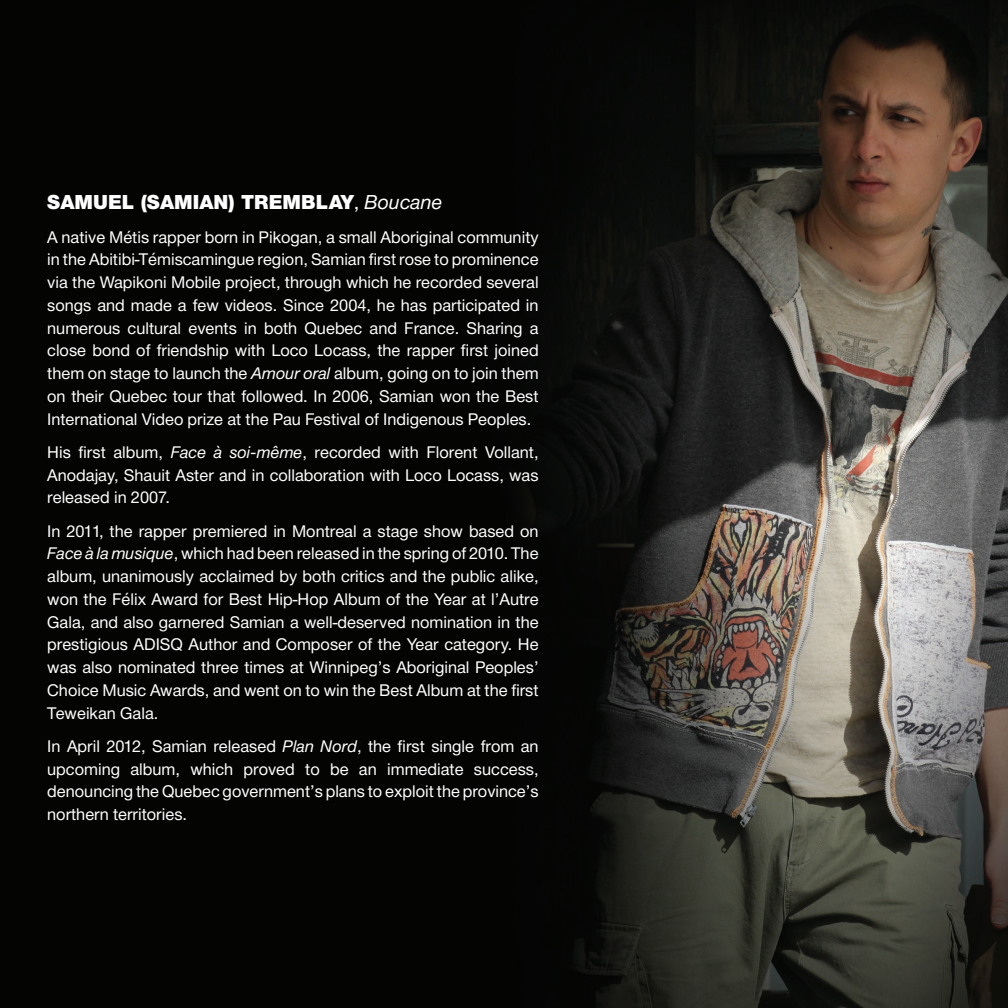
<style>
.page{position:relative;width:1008px;height:1008px;background:#fff}
.page>*{position:absolute;margin:0;border:0;box-sizing:border-box;transform-origin:0 0}
.t1{font:21px "NH95";color:#fff}
.t2{font:21px "NH56";color:#fff}
.t3{font:17.5px/22.8px "NH55";color:#fff;text-align:justify}
.s1{font-family:"NH55"}
.s2{font-family:"NH56"}
</style>
<div class="page">
<img style="left:0;top:0;width:1008px;height:1008px">
<p class="t1" style="left:47px;top:188px;width:29px">SAMUEL</p>
<p class="t1" style="left:141px;top:188px;width:34px">(SAMIAN</p>
<p class="t1" style="left:228px;top:188px;width:41px">) TREMBLAY</p>
<p class="t2" style="left:354px;top:188px;width:90px"><span class="s1">,</span> Boucane</p>
<p class="t3" style="left:47px;top:227px;width:493px">A native Métis rapper born in Pikogan, a small Aboriginal community in the Abitibi-Témiscamingue region, Samian first rose to prominence via the Wapikoni Mobile project, through which he recorded several songs and made a few videos. Since 2004, he has participated in numerous cultural events in both Quebec and France. Sharing a close bond of friendship with Loco Locass, the rapper first joined them on stage to launch the <span class="s2">Amour oral</span> album, going on to join them on their Quebec tour that followed. In 2006, Samian won the Best International Video prize at the Pau Festival of Indigenous Peoples.</p>
<p class="t3" style="left:47px;top:442px;width:493px">His first album, <span class="s2">Face à soi-même</span>, recorded with Florent Vollant, Anodajay, Shauit Aster and in collaboration with Loco Locass, was released in 2007.</p>
<p class="t3" style="left:47px;top:521px;width:493px">In 2011, the rapper premiered in Montreal a stage show based on <span class="s2">Face à la musique</span>, which had been released in the spring of 2010. The album, unanimously acclaimed by both critics and the public alike, won the Félix Award for Best Hip-Hop Album of the Year at l’Autre Gala, and also garnered Samian a well-deserved nomination in the prestigious ADISQ Author and Composer of the Year category. He was also nominated three times at Winnipeg’s Aboriginal Peoples’ Choice Music Awards, and went on to win the Best Album at the first Teweikan Gala.</p>
<p class="t3" style="left:47px;top:736px;width:493px">In April 2012, Samian released <span class="s2">Plan Nord</span>, the first single from an upcoming album, which proved to be an immediate success, denouncing the Quebec government’s plans to exploit the province’s northern territories.</p>
</div>
